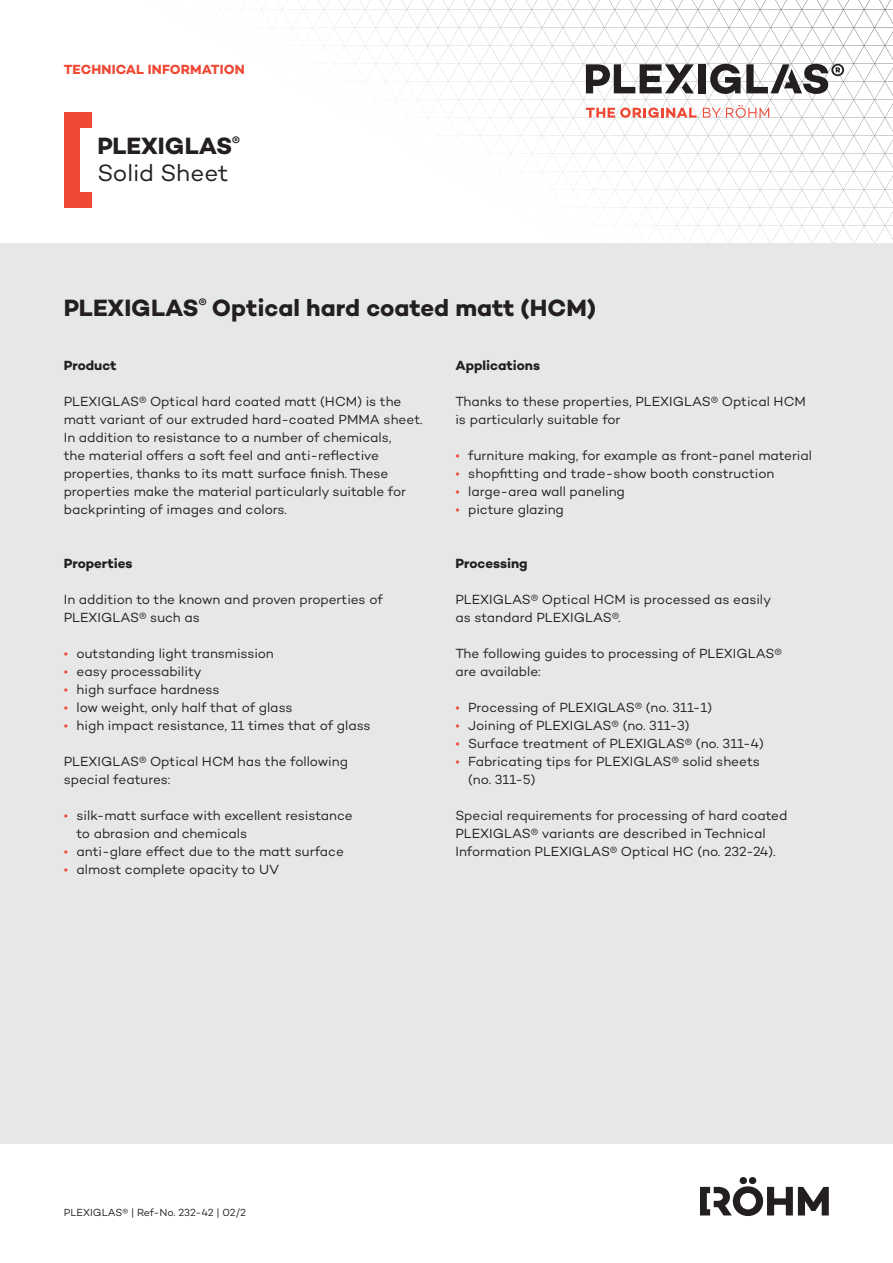
<style>
.page{position:relative;width:893px;height:1263px;background:#fff}
.page>*{position:absolute;margin:0;border:0;box-sizing:border-box;transform-origin:0 0}
.t1{font:700 24px "Campton";color:#231f20}
.t2{font:24px/27px "Campton";letter-spacing:-.005em;color:#231f20}
.t3{font:13.5px/18px "Campton";color:#231f20}
.t4{font:700 13.5px "Campton";color:#231f20}
.t5{font:700 13.5px "Campton";letter-spacing:.01em;color:#ef4835}
.t6{font:10.5px "Campton";color:#231f20}
.s1{font-weight:700}
.s2{color:#ef4835}
</style>
<div class="page">
<div style="left:0;top:244px;width:893px;height:900px;background:#e6e7e9"></div>
<div style="left:749px;top:1177px;width:7px;height:7px;background:#231f20;border-radius:50%"></div>
<div style="left:740px;top:1177px;width:7px;height:7px;background:#231f20;border-radius:50%"></div>
<svg style="left:700px;top:1186px;width:129px;height:30px"></svg>
<svg style="left:0;top:0;width:893px;height:244px"></svg>
<p class="t5" style="left:64px;top:61px;width:182px">TECHNICAL INFORMATION</p>
<h1 class="t2" style="left:97px;top:132px;width:144px"><span class="s1">PLEXIGLAS</span><sup>®<br></sup>Solid Sheet</h1>
<h1 class="t1" style="left:64px;top:292px;width:534px">PLEXIGLAS<sup>®</sup> Optical hard coated matt (HCM)</h1>
<p class="t4" style="left:455px;top:357px;width:86px">Applications</p>
<p class="t3" style="left:455px;top:392px;width:352px">Thanks to these properties, PLEXIGLAS® Optical HCM is particularly suitable for</p>
<p class="t3" style="left:455px;top:446px;width:358px"><span class="s2">•</span> furniture making, for example as front-panel material</p>
<p class="t3" style="left:455px;top:464px;width:320px"><span class="s2">•</span> shopfitting and trade-show booth construction</p>
<p class="t3" style="left:455px;top:482px;width:171px"><span class="s2">•</span> large-area wall paneling</p>
<p class="t3" style="left:455px;top:500px;width:110px"><span class="s2">•</span> picture glazing</p>
<p class="t4" style="left:64px;top:357px;width:54px">Product</p>
<p class="t3" style="left:64px;top:392px;width:360px">PLEXIGLAS® Optical hard coated matt (HCM) is the matt variant of our extruded hard-coated PMMA sheet.<br>In addition to resistance to a number of chemicals,<br>the material offers a soft feel and anti-reflective properties, thanks to its matt surface finish. These properties make the material particularly suitable for backprinting of images and colors.</p>
<p class="t4" style="left:64px;top:555px;width:70px">Properties</p>
<p class="t3" style="left:64px;top:590px;width:321px">In addition to the known and proven properties of<br>PLEXIGLAS® such as</p>
<p class="t3" style="left:64px;top:644px;width:212px"><span class="s2">•</span> outstanding light transmission</p>
<p class="t3" style="left:64px;top:662px;width:139px"><span class="s2">•</span> easy processability</p>
<p class="t3" style="left:64px;top:680px;width:157px"><span class="s2">•</span> high surface hardness</p>
<p class="t3" style="left:64px;top:698px;width:230px"><span class="s2">•</span> low weight, only half that of glass</p>
<p class="t3" style="left:64px;top:716px;width:308px"><span class="s2">•</span> high impact resistance, 11 times that of glass</p>
<p class="t3" style="left:64px;top:752px;width:286px">PLEXIGLAS® Optical HCM has the following special features:</p>
<p class="t3" style="left:77px;top:806px;width:278px;text-indent:-13px"><span class="s2">•</span> silk-matt surface with excellent resistance to abrasion and chemicals</p>
<p class="t3" style="left:64px;top:842px;width:282px"><span class="s2">•</span> anti-glare effect due to the matt surface</p>
<p class="t3" style="left:64px;top:860px;width:217px"><span class="s2">•</span> almost complete opacity to UV</p>
<p class="t4" style="left:455px;top:555px;width:74px">Processing</p>
<p class="t3" style="left:455px;top:590px;width:317px">PLEXIGLAS® Optical HCM is processed as easily as standard PLEXIGLAS®.</p>
<p class="t3" style="left:455px;top:644px;width:328px">The following guides to processing of PLEXIGLAS® are available:</p>
<p class="t3" style="left:455px;top:698px;width:258px"><span class="s2">•</span> Processing of PLEXIGLAS® (no. 311-1)</p>
<p class="t3" style="left:455px;top:716px;width:236px"><span class="s2">•</span> Joining of PLEXIGLAS® (no. 311-3)</p>
<p class="t3" style="left:455px;top:734px;width:310px"><span class="s2">•</span> Surface treatment of PLEXIGLAS® (no. 311-4)</p>
<p class="t3" style="left:468px;top:752px;width:293px;text-indent:-13px"><span class="s2">•</span> Fabricating tips for PLEXIGLAS® solid sheets (no. 311-5)</p>
<p class="t3" style="left:455px;top:806px;width:333px">Special requirements for processing of hard coated<br>PLEXIGLAS® variants are described in Technical<br>Information PLEXIGLAS® Optical HC (no. 232-24).</p>
<p class="t6" style="left:64px;top:1206px;width:184px">PLEXIGLAS® | Ref-No. 232-42 | 02/2</p>
</div>
